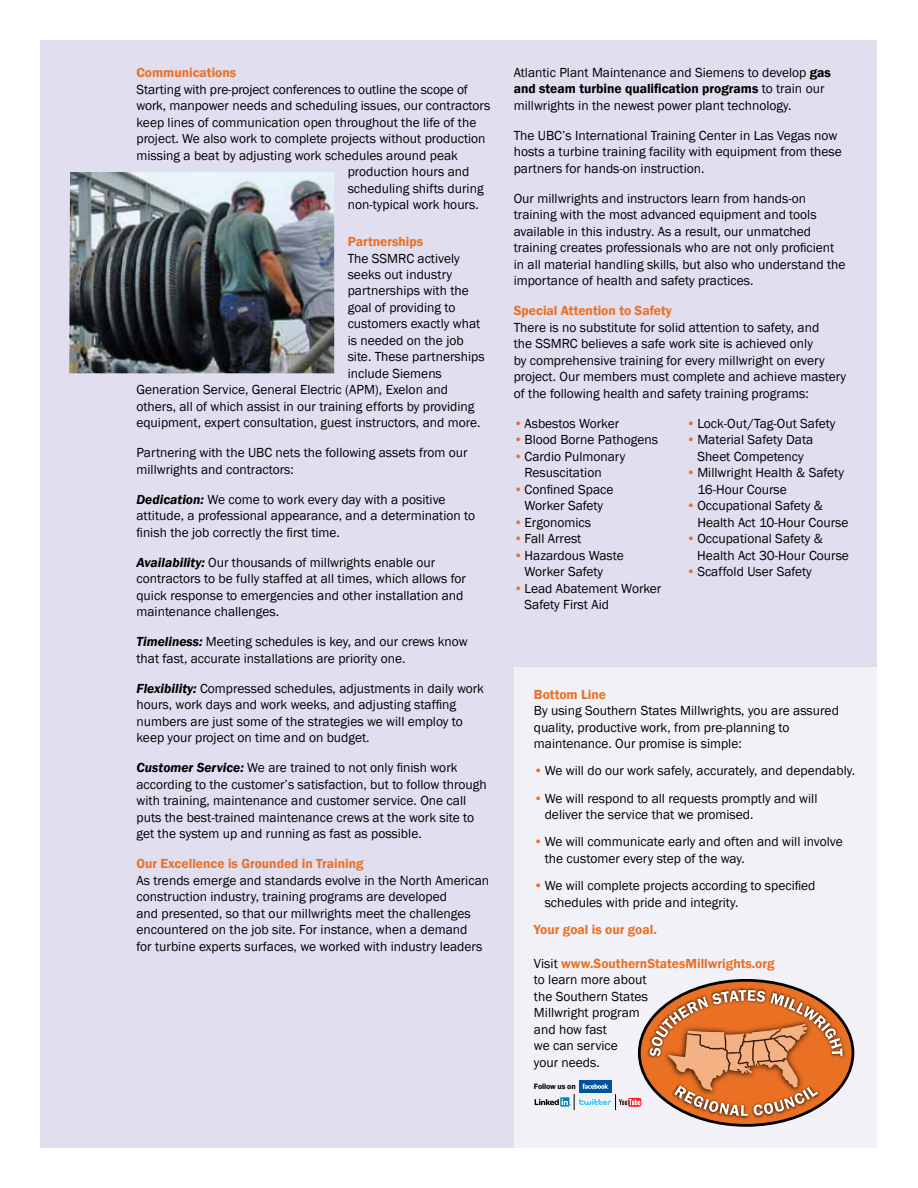
<style>
.page{position:relative;width:918px;height:1188px;background:#fff}
.page>*{position:absolute;margin:0;border:0;box-sizing:border-box;transform-origin:0 0}
.t1{font:13.5px/16.5px "Franklin Gothic";color:#000}
.t2{font:600 13.5px "Franklin Gothic";color:#ea7024}
.t3{font:600 7.95px "Franklin Gothic";letter-spacing:-.015em;color:#000}
.s1{font-weight:600;font-style:italic}
.s2{font-weight:600}
.s3{color:#ea7024}
.s4{font-weight:600;color:#ea7024}
</style>
<div class="page">
<div style="left:40px;top:40px;width:838px;height:1108px;background:#e0deef"></div>
<img style="left:69px;top:172px;width:265px;height:201px">
<div style="left:514px;top:667px;width:364px;height:481px;background:#f2f1f8"></div>
<svg style="left:639px;top:980px;width:214px;height:145px"></svg>
<img style="left:690px;top:1116px;width:113px;height:4px">
<img style="left:645px;top:986px;width:202px;height:75px">
<svg style="left:650px;top:990px;width:193px;height:126px"></svg>
<div style="left:579px;top:1080px;width:32px;height:12px;background:#00549e"></div>
<svg style="left:535px;top:1084px;width:106px;height:26px"></svg>
<p class="t2" style="left:136px;top:64px;width:101px">Communications</p>
<p class="t1" style="left:136px;top:81px;width:333px">Starting with pre-project conferences to outline the scope of</p>
<p class="t1" style="left:136px;top:98px;width:355px">work, manpower needs and scheduling issues, our contractors</p>
<p class="t1" style="left:136px;top:114px;width:341px">keep lines of communication open throughout the life of the</p>
<p class="t1" style="left:136px;top:131px;width:351px">project. We also work to complete projects without production</p>
<p class="t1" style="left:136px;top:147px;width:323px">missing a beat by adjusting work schedules around peak</p>
<p class="t1" style="left:348px;top:164px;width:123px">production hours and</p>
<p class="t1" style="left:348px;top:180px;width:137px">scheduling shifts during</p>
<p class="t1" style="left:348px;top:197px;width:133px">non-typical work hours.</p>
<p class="t2" style="left:348px;top:233px;width:77px">Partnerships</p>
<p class="t1" style="left:348px;top:250px;width:114px">The SSMRC actively</p>
<p class="t1" style="left:348px;top:267px;width:106px">seeks out industry</p>
<p class="t1" style="left:348px;top:283px;width:123px">partnerships with the</p>
<p class="t1" style="left:348px;top:300px;width:109px">goal of providing to</p>
<p class="t1" style="left:348px;top:316px;width:134px">customers exactly what</p>
<p class="t1" style="left:348px;top:333px;width:118px">is needed on the job</p>
<p class="t1" style="left:348px;top:349px;width:138px">site. These partnerships</p>
<p class="t1" style="left:348px;top:366px;width:96px">include Siemens</p>
<p class="t1" style="left:136px;top:382px;width:313px">Generation Service, General Electric (APM), Exelon and</p>
<p class="t1" style="left:136px;top:399px;width:340px">others, all of which assist in our training efforts by providing</p>
<p class="t1" style="left:136px;top:415px;width:346px">equipment, expert consultation, guest instructors, and more.</p>
<p class="t1" style="left:136px;top:445px;width:333px">Partnering with the UBC nets the following assets from our millwrights and contractors:</p>
<p class="t1" style="left:136px;top:492px;width:340px"><span class="s1">Dedication:</span> We come to work every day with a positive attitude, a professional appearance, and a determination to finish the job correctly the first time.</p>
<p class="t1" style="left:136px;top:554px;width:331px"><span class="s1">Availability:</span> Our thousands of millwrights enable our contractors to be fully staffed at all times, which allows for quick response to emergencies and other installation and maintenance challenges.</p>
<p class="t1" style="left:136px;top:634px;width:333px"><span class="s1">Timeliness:</span> Meeting schedules is key, and our crews know that fast, accurate installations are priority one.</p>
<p class="t1" style="left:136px;top:680px;width:349px"><span class="s1">Flexibility:</span> Compressed schedules, adjustments in daily work hours, work days and work weeks, and adjusting staffing numbers are just some of the strategies we will employ to keep your project on time and on budget.</p>
<p class="t1" style="left:136px;top:760px;width:352px"><span class="s1">Customer Service:</span> We are trained to not only finish work according to the customer’s satisfaction, but to follow through with training, maintenance and customer service. One call puts the best-trained maintenance crews at the work site to get the system up and running as fast as possible.</p>
<p class="t2" style="left:136px;top:856px;width:229px">Our Excellence is Grounded in Training</p>
<p class="t1" style="left:136px;top:872px;width:354px">As trends emerge and standards evolve in the North American construction industry, training programs are developed<br>and presented, so that our millwrights meet the challenges encountered on the job site. For instance, when a demand<br>for turbine experts surfaces, we worked with industry leaders</p>
<p class="t1" style="left:514px;top:64px;width:319px">Atlantic Plant Maintenance and Siemens to develop <span class="s2">gas and steam turbine qualification programs</span> to train our millwrights in the newest power plant technology.</p>
<p class="t1" style="left:514px;top:127px;width:330px">The UBC’s International Training Center in Las Vegas now hosts a turbine training facility with equipment from these partners for hands-on instruction.</p>
<p class="t1" style="left:514px;top:190px;width:333px">Our millwrights and instructors learn from hands-on training with the most advanced equipment and tools available in this industry. As a result, our unmatched training creates professionals who are not only proficient in all material handling skills, but also who understand the importance of health and safety practices.</p>
<p class="t2" style="left:514px;top:302px;width:160px">Special Attention to Safety</p>
<p class="t1" style="left:514px;top:319px;width:334px">There is no substitute for solid attention to safety, and<br>the SSMRC believes a safe work site is achieved only<br>by comprehensive training for every millwright on every project. Our members must complete and achieve mastery of the following health and safety training programs:</p>
<p class="t1" style="left:514px;top:415px;width:107px"><span class="s3">•</span> Asbestos Worker</p>
<p class="t1" style="left:687px;top:415px;width:150px"><span class="s3">•</span> Lock-Out/Tag-Out Safety</p>
<p class="t1" style="left:514px;top:432px;width:146px"><span class="s3">•</span> Blood Borne Pathogens</p>
<p class="t1" style="left:687px;top:432px;width:128px"><span class="s3">•</span> Material Safety Data</p>
<p class="t1" style="left:514px;top:448px;width:113px"><span class="s3">•</span> Cardio Pulmonary</p>
<p class="t1" style="left:697px;top:448px;width:108px">Sheet Competency</p>
<p class="t1" style="left:525px;top:465px;width:79px">Resuscitation</p>
<p class="t1" style="left:687px;top:465px;width:159px"><span class="s3">•</span> Millwright Health &amp; Safety</p>
<p class="t1" style="left:514px;top:481px;width:101px"><span class="s3">•</span> Confined Space</p>
<p class="t1" style="left:697px;top:481px;width:91px">16-Hour Course</p>
<p class="t1" style="left:525px;top:498px;width:80px">Worker Safety</p>
<p class="t1" style="left:687px;top:498px;width:138px"><span class="s3">•</span> Occupational Safety &amp;</p>
<p class="t1" style="left:514px;top:514px;width:79px"><span class="s3">•</span> Ergonomics</p>
<p class="t1" style="left:697px;top:514px;width:153px">Health Act 10-Hour Course</p>
<p class="t1" style="left:514px;top:531px;width:69px"><span class="s3">•</span> Fall Arrest</p>
<p class="t1" style="left:687px;top:531px;width:138px"><span class="s3">•</span> Occupational Safety &amp;</p>
<p class="t1" style="left:514px;top:547px;width:111px"><span class="s3">•</span> Hazardous Waste</p>
<p class="t1" style="left:697px;top:547px;width:153px">Health Act 30-Hour Course</p>
<p class="t1" style="left:525px;top:564px;width:80px">Worker Safety</p>
<p class="t1" style="left:687px;top:564px;width:127px"><span class="s3">•</span> Scaffold User Safety</p>
<p class="t1" style="left:525px;top:580px;width:138px;text-indent:-11px"><span class="s3">•</span> Lead Abatement Worker<br>Safety First Aid</p>
<p class="t2" style="left:534px;top:686px;width:74px">Bottom Line</p>
<p class="t1" style="left:534px;top:703px;width:307px">By using Southern States Millwrights, you are assured quality, productive work, from pre-planning to maintenance. Our promise is simple:</p>
<p class="t1" style="left:534px;top:763px;width:323px"><span class="s3">•</span> We will do our work safely, accurately, and dependably.</p>
<p class="t1" style="left:545px;top:790px;width:274px;text-indent:-11px"><span class="s3">•</span> We will respond to all requests promptly and will deliver the service that we promised.</p>
<p class="t1" style="left:545px;top:834px;width:300px;text-indent:-11px"><span class="s3">•</span> We will communicate early and often and will involve the customer every step of the way.</p>
<p class="t1" style="left:545px;top:878px;width:272px;text-indent:-11px"><span class="s3">•</span> We will complete projects according to specified schedules with pride and integrity.</p>
<p class="t2" style="left:534px;top:921px;width:124px">Your goal is our goal.</p>
<p class="t1" style="left:534px;top:955px;width:242px">Visit <span class="s4">www.SouthernStatesMillwrights.org </span>to learn more about<br>the Southern States<br>Millwright program<br>and how fast<br>we can service<br>your needs.</p>
<p class="t3" style="left:534px;top:1081px;width:43px">Follow us on</p>
</div>
